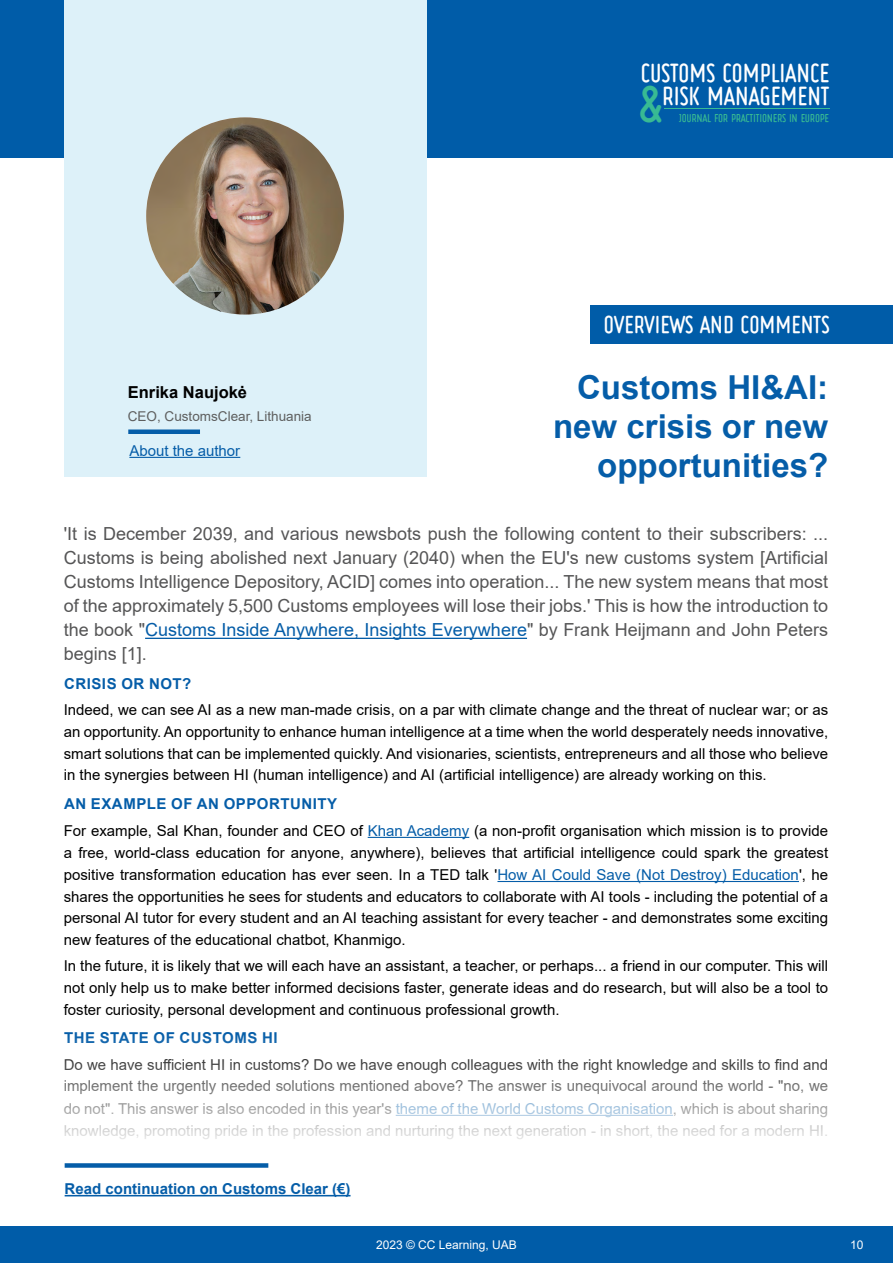
<style>
.page{position:relative;width:893px;height:1263px;background:#fff}
.page>*{position:absolute;margin:0;border:0;box-sizing:border-box;transform-origin:0 0}
.t1{font:700 38.1px "Ruler";color:#38ba93}
.t2{font:700 33px/39px "Arial";color:#055da8;text-align:right}
.t3{font:700 19.2px/23.1px "Ruler";color:#fff;text-align:right}
.t4{font:18px/24px "Arial";color:#555556;text-align:justify}
.t5{font:700 18px "Ruler";color:#fff}
.t6{font:700 16.5px "Arial";color:#000}
.t7{font:15px/21.9px "Arial";color:#000;text-align:justify}
.t8{font:700 15px "Arial";color:#055da8}
.t9{font:700 15px "Arial";letter-spacing:.035em;color:#055da8}
.t10{font:15px "Arial";color:#055da8}
.t11{font:13.5px "Arial";color:#5e5f5f}
.t12{font:12px "Arial";color:#fff}
.t13{font:700 8.4px "Ruler";color:#38ba93}
.s1{color:#055da8}
.s2{font-weight:700;color:#055da8}
</style>
<div class="page">
<div style="left:0;top:1226px;width:893px;height:37px;background:#005ca8"></div>
<div style="left:0;top:0;width:893px;height:157px;background:#005ca8"></div>
<hr style="left:664px;top:108px;width:165px;height:1px;background:#38ba93">
<div style="left:64px;top:0;width:362px;height:477px;background:#ddf1f9"></div>
<div style="left:128px;top:429px;width:72px;height:5px;background:#055da8"></div>
<img style="left:146px;top:117px;width:198px;height:198px;border-radius:99px">
<hr style="left:129px;top:457px;width:111px;height:1px;background:#055da8">
<div style="left:590px;top:305px;width:303px;height:39px;background:#005ca8"></div>
<hr style="left:145px;top:638px;width:382px;height:1px;background:#055da8">
<hr style="left:368px;top:837px;width:101px;height:1px;background:#055da8">
<hr style="left:497px;top:881px;width:302px;height:1px;background:#055da8">
<hr style="left:65px;top:1195px;width:286px;height:1px;background:#055da8">
<div style="left:65px;top:1163px;width:203px;height:5px;background:#055da8"></div>
<p class="t3" style="left:640px;top:63px;width:190px">CUSTOMS COMPLIANCE<br>RISK MANAGEMENT</p>
<h1 class="t1" style="left:637px;top:86px;width:28px">&amp;</h1>
<p class="t13" style="left:679px;top:114px;width:152px">JOURNAL FOR PRACTITIONERS IN EUROPE</p>
<p class="t6" style="left:128px;top:380px;width:121px">Enrika Naujokė</p>
<p class="t11" style="left:128px;top:407px;width:185px">CEO, CustomsClear, Lithuania</p>
<p class="t10" style="left:129px;top:440px;width:112px">About the author</p>
<p class="t5" style="left:603px;top:316px;width:227px">OVERVIEWS AND COMMENTS</p>
<h2 class="t2" style="left:553px;top:368px;width:277px">Customs HI&amp;AI: new crisis or new opportunities?</h2>
<p class="t4" style="left:64px;top:522px;width:766px">'It is December 2039, and various newsbots push the following content to their subscribers: ...<br>Customs is being abolished next January (2040) when the EU's new customs system [Artificial Customs Intelligence Depository, ACID] comes into operation... The new system means that most of the approximately 5,500 Customs employees will lose their jobs.' This is how the introduction to the book "<span class="s1">Customs Inside Anywhere, Insights Everywhere</span>" by Frank Heijmann and John Peters begins [1].</p>
<p class="t9" style="left:64px;top:673px;width:129px">CRISIS OR NOT?</p>
<p class="t7" style="left:64px;top:699px;width:766px">Indeed, we can see AI as a new man-made crisis, on a par with climate change and the threat of nuclear war; or as an opportunity. An opportunity to enhance human intelligence at a time when the world desperately needs innovative, smart solutions that can be implemented quickly. And visionaries, scientists, entrepreneurs and all those who believe in the synergies between HI (human intelligence) and AI (artificial intelligence) are already working on this.</p>
<p class="t7" style="left:64px;top:790px;width:766px;line-height:26.8px"><span class="s2">AN EXAMPLE OF AN OPPORTUNITY<br></span>For example, Sal Khan, founder and CEO of <span class="s1">Khan Academy</span> (a non-profit organisation which mission is to provide</p>
<p class="t7" style="left:64px;top:841px;width:766px">a free, world‑class education for anyone, anywhere), believes that artificial intelligence could spark the greatest positive transformation education has ever seen. In a TED talk '<span class="s1">How AI Could Save (Not Destroy) Education</span>', he shares the opportunities he sees for students and educators to collaborate with AI tools - including the potential of a personal AI tutor for every student and an AI teaching assistant for every teacher - and demonstrates some exciting new features of the educational chatbot, Khanmigo.</p>
<p class="t7" style="left:64px;top:955px;width:766px">In the future, it is likely that we will each have an assistant, a teacher, or perhaps... a friend in our computer. This will not only help us to make better informed decisions faster, generate ideas and do research, but will also be a tool to foster curiosity, personal development and continuous professional growth.</p>
<p class="t9" style="left:64px;top:1027px;width:215px">THE STATE OF CUSTOMS HI</p>
<p class="t7" style="left:64px;top:1053px;width:766px">Do we have sufficient HI in customs? Do we have enough colleagues with the right knowledge and skills to find and implement the urgently needed solutions mentioned above? The answer is unequivocal around the world - "no, we do not". This answer is also encoded in this year's <span class="s1">theme of the World Customs Organisation</span>, which is about sharing knowledge, promoting pride in the profession and nurturing the next generation - in short, the need for a modern HI.</p>
<p class="t8" style="left:65px;top:1178px;width:287px">Read continuation on Customs Clear (€)</p>
<p class="t12" style="left:376px;top:1237px;width:142px">2023 © CC Learning, UAB</p>
<p class="t12" style="left:850px;top:1236px;width:15px">10</p>
</div>
